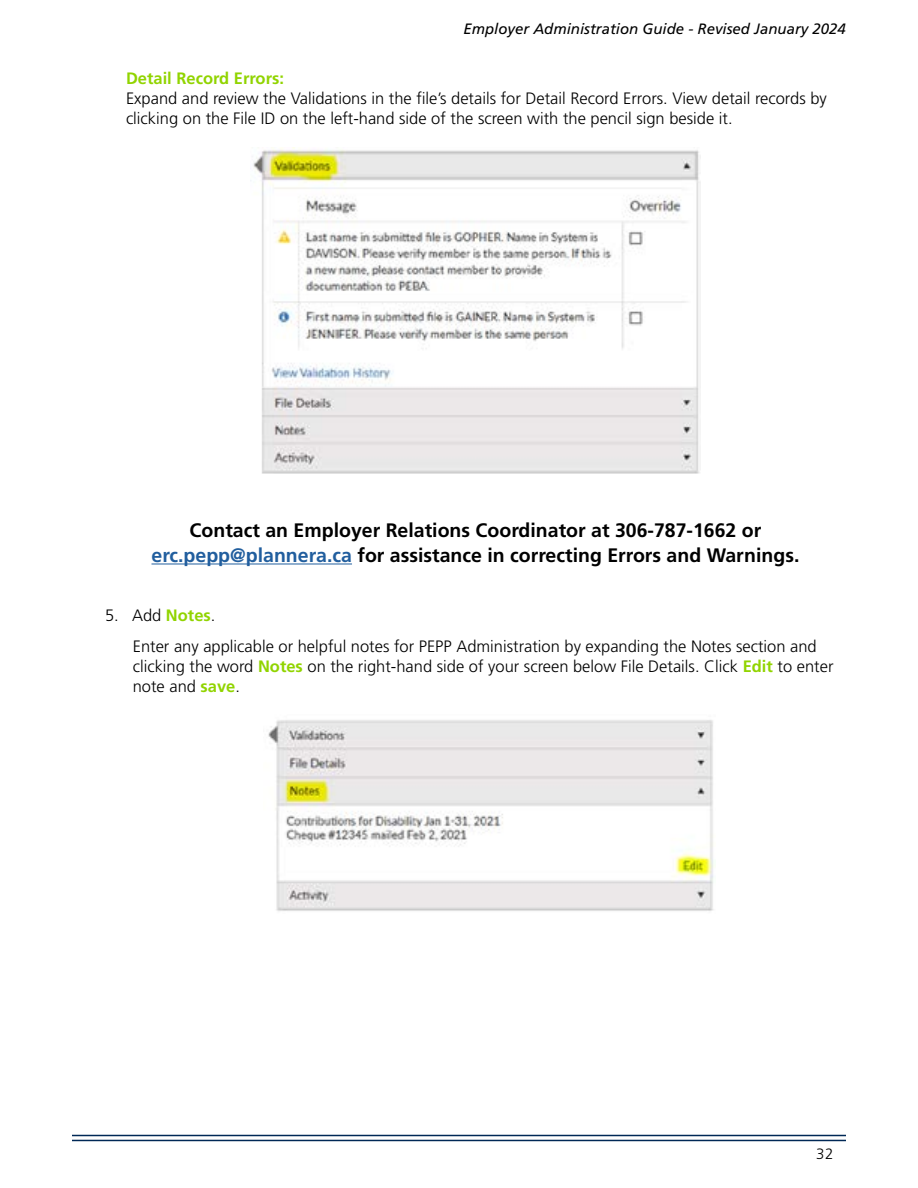
<style>
.page{position:relative;width:918px;height:1188px;background:#fff}
.page>*{position:absolute;margin:0;border:0;box-sizing:border-box;transform-origin:0 0}
.t1{font:700 19.5px "Frutiger LT Std";color:#000}
.t2{font:300 16.5px/19.8px "Frutiger LT Std";color:#000}
.t3{font:700 16.5px "Frutiger LT Std";color:#91d400}
.t4{font:italic 15px "Frutiger LT Std";color:#000}
.t5{font:300 15px "Frutiger LT Std";color:#000}
.s1{color:#215e9e}
.s2{font-weight:700;color:#91d400}
</style>
<div class="page">
<hr style="left:72px;top:1135px;width:774px;height:1px;background:#002856">
<hr style="left:72px;top:1140px;width:774px;height:1px;background:#002856">
<hr style="left:152px;top:564px;width:200px;height:1px;background:#215e9e">
<img style="left:253px;top:147px;width:447px;height:327px">
<img style="left:268px;top:720px;width:447px;height:191px">
<p class="t4" style="left:463px;top:20px;width:384px">Employer Administration Guide - Revised January 2024</p>
<p class="t3" style="left:126px;top:69px;width:160px">Detail Record Errors:</p>
<p class="t2" style="left:126px;top:89px;width:702px">Expand and review the Validations in the file’s details for Detail Record Errors. View detail records by clicking on the File ID on the left-hand side of the screen with the pencil sign beside it.</p>
<p class="t1" style="left:190px;top:518px;width:573px">Contact an Employer Relations Coordinator at 306-787-1662 or</p>
<p class="t1" style="left:152px;top:544px;width:650px"><span class="s1">erc.pepp@plannera.ca</span> for assistance in correcting Errors and Warnings.</p>
<p class="t2" style="left:105px;top:606px;width:112px">5. Add <span class="s2">Notes</span>.</p>
<p class="t2" style="left:133px;top:637px;width:702px">Enter any applicable or helpful notes for PEPP Administration by expanding the Notes section and clicking the word <span class="s2">Notes</span> on the right-hand side of your screen below File Details. Click <span class="s2">Edit</span> to enter note and <span class="s2">save</span>.</p>
<p class="t5" style="left:816px;top:1145px;width:19px">32</p>
</div>
